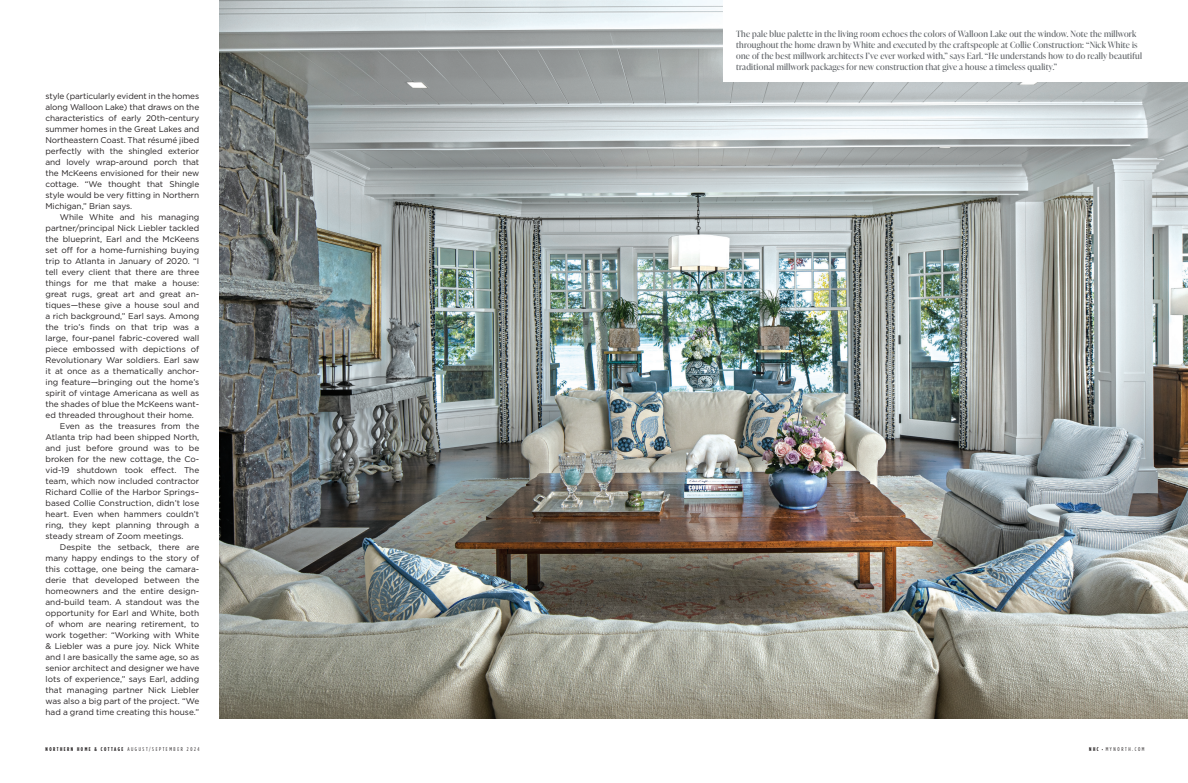
<style>
.page{position:relative;width:1188px;height:783px;background:#fff}
.page>*{position:absolute;margin:0;border:0;box-sizing:border-box;transform-origin:0 0}
.t1{font:8.6px/11px "Ivy Presto Display";letter-spacing:.025em;color:#5d6165}
.t2{font:8.3px/11px "Gotham";color:#231f20;text-align:justify}
.t3{font:700 5.5px "Gotham Condensed";letter-spacing:.275em;color:#231f20}
.t4{font:5.5px "Gotham Condensed";letter-spacing:.295em;color:#231f20}
.s1{font-weight:400}
.s2{font-weight:700}
.s3{font-weight:700;font-size:4px}
</style>
<div class="page">
<img style="left:219px;top:0;width:969px;height:719px">
<div style="left:724px;top:0;width:464px;height:82px;background:#fff"></div>
<p class="t2" style="left:45px;top:90px;width:155px">style (particularly evident in the homes along Walloon Lake) that draws on the characteristics of early 20th-century summer homes in the Great Lakes and Northeastern Coast. That résumé jibed perfectly with the shingled exterior and lovely wrap-around porch that the McKeens envisioned for their new cottage. “We thought that Shingle style would be very fitting in Northern Michigan,” Brian says.</p>
<p class="t2" style="left:60px;top:211px;width:141px">While White and his managing</p>
<p class="t2" style="left:45px;top:222px;width:155px">partner/principal Nick Liebler tackled</p>
<p class="t2" style="left:45px;top:233px;width:155px">the blueprint, Earl and the McKeens</p>
<p class="t2" style="left:45px;top:244px;width:155px">set off for a home-furnishing buying</p>
<p class="t2" style="left:45px;top:255px;width:155px">trip to Atlanta in January of 2020. “I</p>
<p class="t2" style="left:45px;top:266px;width:155px">tell every client that there are three</p>
<p class="t2" style="left:45px;top:277px;width:155px">things for me that make a house:</p>
<p class="t2" style="left:45px;top:288px;width:155px">great rugs, great art and great an-</p>
<p class="t2" style="left:45px;top:299px;width:155px">tiques—these give a house soul and</p>
<p class="t2" style="left:45px;top:310px;width:155px">a rich background,” Earl says. Among</p>
<p class="t2" style="left:45px;top:321px;width:155px">the trio’s finds on that trip was a</p>
<p class="t2" style="left:45px;top:332px;width:155px">large, four-panel fabric-covered wall</p>
<p class="t2" style="left:45px;top:343px;width:155px">piece embossed with depictions of</p>
<p class="t2" style="left:45px;top:354px;width:155px">Revolutionary War soldiers. Earl saw</p>
<p class="t2" style="left:45px;top:365px;width:155px">it at once as a thematically anchor-</p>
<p class="t2" style="left:45px;top:376px;width:155px">ing feature—bringing out the home’s</p>
<p class="t2" style="left:45px;top:387px;width:155px">spirit of vintage Americana as well as</p>
<p class="t2" style="left:45px;top:398px;width:155px">the shades of blue the McKeens want-</p>
<p class="t2" style="left:45px;top:409px;width:150px">ed threaded throughout their home.</p>
<p class="t2" style="left:60px;top:420px;width:141px">Even as the treasures from the</p>
<p class="t2" style="left:45px;top:431px;width:155px">Atlanta trip had been shipped North,</p>
<p class="t2" style="left:45px;top:442px;width:155px">and just before ground was to be</p>
<p class="t2" style="left:45px;top:453px;width:155px">broken for the new cottage, the Co-</p>
<p class="t2" style="left:45px;top:464px;width:155px">vid-19 shutdown took effect. The</p>
<p class="t2" style="left:45px;top:475px;width:155px">team, which now included contractor</p>
<p class="t2" style="left:45px;top:486px;width:155px">Richard Collie of the Harbor Springs–</p>
<p class="t2" style="left:45px;top:497px;width:155px">based Collie Construction, didn’t lose</p>
<p class="t2" style="left:45px;top:508px;width:155px">heart. Even when hammers couldn’t</p>
<p class="t2" style="left:45px;top:519px;width:155px">ring, they kept planning through a</p>
<p class="t2" style="left:45px;top:530px;width:140px">steady stream of Zoom meetings.</p>
<p class="t2" style="left:60px;top:541px;width:141px">Despite the setback, there are</p>
<p class="t2" style="left:45px;top:552px;width:155px">many happy endings to the story of</p>
<p class="t2" style="left:45px;top:563px;width:155px">this cottage, one being the camara-</p>
<p class="t2" style="left:45px;top:574px;width:155px">derie that developed between the</p>
<p class="t2" style="left:45px;top:585px;width:155px">homeowners and the entire design-</p>
<p class="t2" style="left:45px;top:596px;width:155px">and-build team. A standout was the</p>
<p class="t2" style="left:45px;top:607px;width:155px">opportunity for Earl and White, both</p>
<p class="t2" style="left:45px;top:618px;width:155px">of whom are nearing retirement, to</p>
<p class="t2" style="left:45px;top:629px;width:155px">work together: “Working with White</p>
<p class="t2" style="left:45px;top:640px;width:155px">&amp; Liebler was a pure joy. Nick White</p>
<p class="t2" style="left:45px;top:651px;width:155px">and I are basically the same age, so as</p>
<p class="t2" style="left:45px;top:662px;width:155px">senior architect and designer we have</p>
<p class="t2" style="left:45px;top:673px;width:155px">lots of experience,” says Earl, adding</p>
<p class="t2" style="left:45px;top:684px;width:155px">that managing partner Nick Liebler</p>
<p class="t2" style="left:45px;top:695px;width:155px">was also a big part of the project. “We</p>
<p class="t2" style="left:45px;top:706px;width:155px">had a grand time creating this house.”</p>
<p class="t1" style="left:736px;top:28px;width:407px">The pale blue palette in the living room echoes the colors of Walloon Lake out the window. Note the millwork throughout the home drawn by White and executed by the craftspeople at Collie Construction: “Nick White is one of the best millwork architects I’ve ever worked with,” says Earl. “He understands how to do really beautiful traditional millwork packages for new construction that give a house a timeless quality.”</p>
<p class="t3" style="left:45px;top:746px;width:155px">NORTHERN HOME &amp; COTTAGE <span class="s1">AUGUST/SEPTEMBER 2024</span></p>
<p class="t4" style="left:1089px;top:746px;width:57px"><span class="s2">NHC</span> <span class="s3">•</span> MYNORTH.COM</p>
</div>
